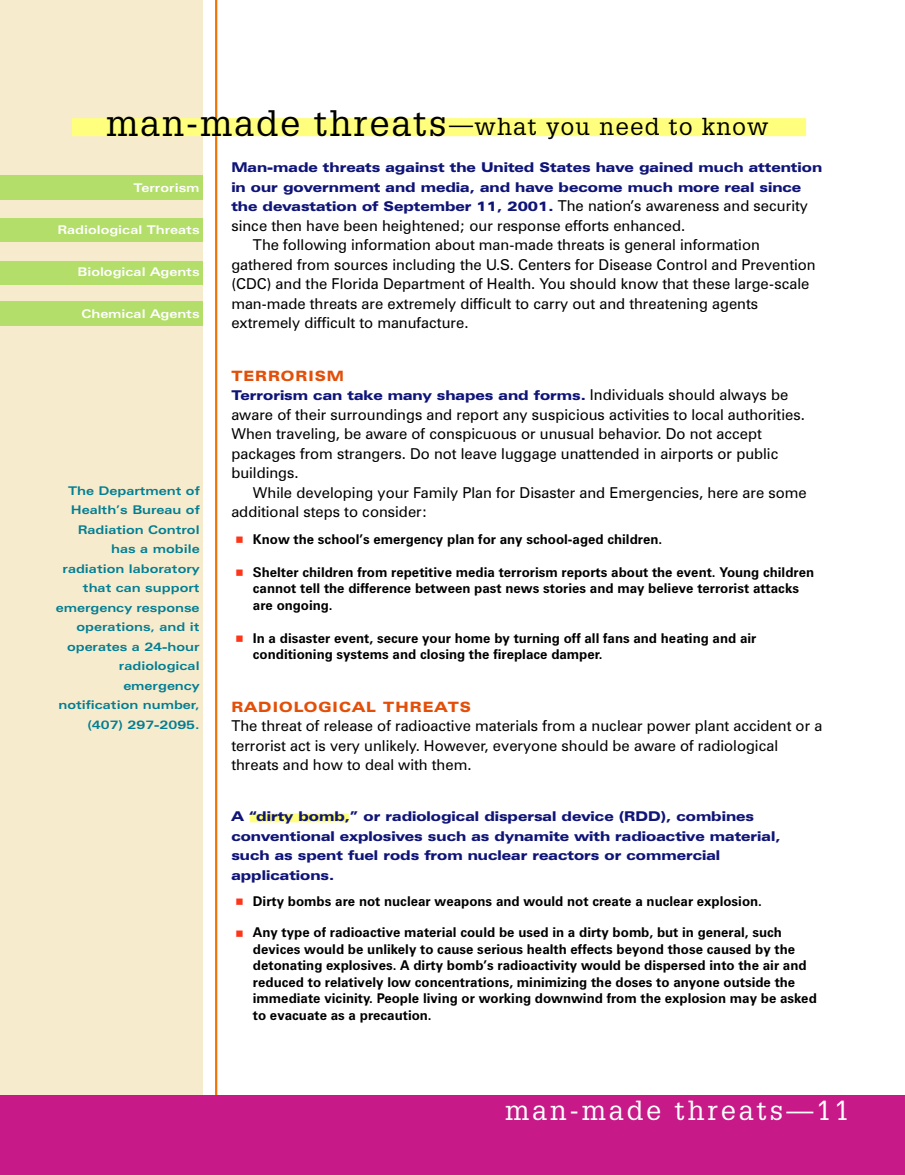
<style>
.page{position:relative;width:905px;height:1175px;background:#fff}
.page>*{position:absolute;margin:0;border:0;box-sizing:border-box;transform-origin:0 0}
.t1{font:27px "Glypha";letter-spacing:.11em;color:#fff}
.t2{font:24px "Glypha";letter-spacing:.055em;color:#000}
.t3{font:15px/19.5px "Zurich BT";color:#000}
.t4{font:900 expanded 14.25px "Zurich BT";letter-spacing:.075em;color:#e34f09}
.t5{font:700 13.5px/16.5px "Zurich BT";color:#000}
.t6{font:900 expanded 13.5px/19.5px "Zurich BT";color:#0f1477}
.t7{font:700 expanded 12px/19.5px "Zurich BT";color:#027e93;text-align:right}
.t8{font:700 expanded 12px "Zurich BT";color:#fff}
.s1{font-size:36px}
.s2{font-weight:400;font-stretch:normal;font-size:15px;color:#000}
.s3{font-family:"Quirks ICG";font-weight:400;font-size:18px;color:#fe3619}
</style>
<div class="page">
<div style="left:250px;top:813px;width:99px;height:9px;background:#ffff7d"></div>
<div style="left:0;top:0;width:202px;height:1173px;background:#f7ebcd"></div>
<hr style="left:215px;top:0;width:2px;height:1174px;background:#f07507">
<div style="left:72px;top:118px;width:734px;height:18px;background:#ffff7d"></div>
<div style="left:0;top:176px;width:202px;height:24px;background:#b3de69"></div>
<div style="left:0;top:218px;width:202px;height:24px;background:#b3de69"></div>
<div style="left:0;top:260px;width:202px;height:24px;background:#b3de69"></div>
<div style="left:0;top:302px;width:202px;height:24px;background:#b3de69"></div>
<div style="left:0;top:1095px;width:904px;height:79px;background:#c81989"></div>
<h2 class="t2" style="left:106px;top:112px;width:663px"><span class="s1">man-made threats</span>—what you need to know</h2>
<p class="t8" style="left:133px;top:183px;width:68px">Terrorism</p>
<p class="t8" style="left:57px;top:225px;width:144px">Radiological Threats</p>
<p class="t8" style="left:78px;top:267px;width:123px">Biological Agents</p>
<p class="t8" style="left:82px;top:309px;width:119px">Chemical Agents</p>
<p class="t7" style="left:56px;top:481px;width:145px">The Department of<br>Health’s Bureau of<br>Radiation Control has a mobile radiation laboratory that can support emergency response operations, and it operates a 24-hour radiological emergency notification number, (407) 297-2095.</p>
<p class="t6" style="left:231px;top:159px;width:592px">Man-made threats against the United States have gained much attention in our government and media, and have become much more real since the devastation of September 11, 2001. <span class="s2">The nation’s awareness and security</span></p>
<p class="t3" style="left:231px;top:217px;width:455px">since then have been heightened; our response efforts enhanced.</p>
<p class="t3" style="left:253px;top:236px;width:508px">The following information about man-made threats is general information</p>
<p class="t3" style="left:231px;top:256px;width:586px">gathered from sources including the U.S. Centers for Disease Control and Prevention</p>
<p class="t3" style="left:231px;top:275px;width:579px">(CDC) and the Florida Department of Health. You should know that these large-scale</p>
<p class="t3" style="left:231px;top:295px;width:528px">man-made threats are extremely difficult to carry out and threatening agents</p>
<p class="t3" style="left:231px;top:314px;width:239px">extremely difficult to manufacture.</p>
<p class="t4" style="left:231px;top:370px;width:114px">TERRORISM</p>
<p class="t6" style="left:231px;top:387px;width:558px">Terrorism can take many shapes and forms. <span class="s2">Individuals should always be</span></p>
<p class="t3" style="left:231px;top:406px;width:575px">aware of their surroundings and report any suspicious activities to local authorities.<br>When traveling, be aware of conspicuous or unusual behavior. Do not accept packages from strangers. Do not leave luggage unattended in airports or public buildings.</p>
<p class="t3" style="left:231px;top:484px;width:577px;text-indent:22px">While developing your Family Plan for Disaster and Emergencies, here are some additional steps to consider:</p>
<p class="t5" style="left:231px;top:531px;width:432px"><span class="s3">e</span> Know the school’s emergency plan for any school-aged children.</p>
<p class="t5" style="left:253px;top:564px;width:562px;text-indent:-22px"><span class="s3">e</span> Shelter children from repetitive media terrorism reports about the event. Young children cannot tell the difference between past news stories and may believe terrorist attacks are ongoing.</p>
<p class="t5" style="left:253px;top:630px;width:505px;text-indent:-22px"><span class="s3">e</span> In a disaster event, secure your home by turning off all fans and heating and air conditioning systems and closing the fireplace damper.</p>
<p class="t4" style="left:231px;top:701px;width:241px">RADIOLOGICAL THREATS</p>
<p class="t3" style="left:231px;top:717px;width:592px">The threat of release of radioactive materials from a nuclear power plant accident or a terrorist act is very unlikely. However, everyone should be aware of radiological threats and how to deal with them.</p>
<p class="t6" style="left:231px;top:807px;width:550px">A “dirty bomb,” or radiological dispersal device (RDD), combines conventional explosives such as dynamite with radioactive material, such as spent fuel rods from nuclear reactors or commercial applications.</p>
<p class="t5" style="left:231px;top:894px;width:532px"><span class="s3">e</span> Dirty bombs are not nuclear weapons and would not create a nuclear explosion.</p>
<p class="t5" style="left:253px;top:925px;width:565px;text-indent:-22px"><span class="s3">e</span> Any type of radioactive material could be used in a dirty bomb, but in general, such devices would be unlikely to cause serious health effects beyond those caused by the detonating explosives. A dirty bomb’s radioactivity would be dispersed into the air and reduced to relatively low concentrations, minimizing the doses to anyone outside the immediate vicinity. People living or working downwind from the explosion may be asked to evacuate as a precaution.</p>
<h1 class="t1" style="left:505px;top:1094px;width:346px">man-made threats—11</h1>
</div>
